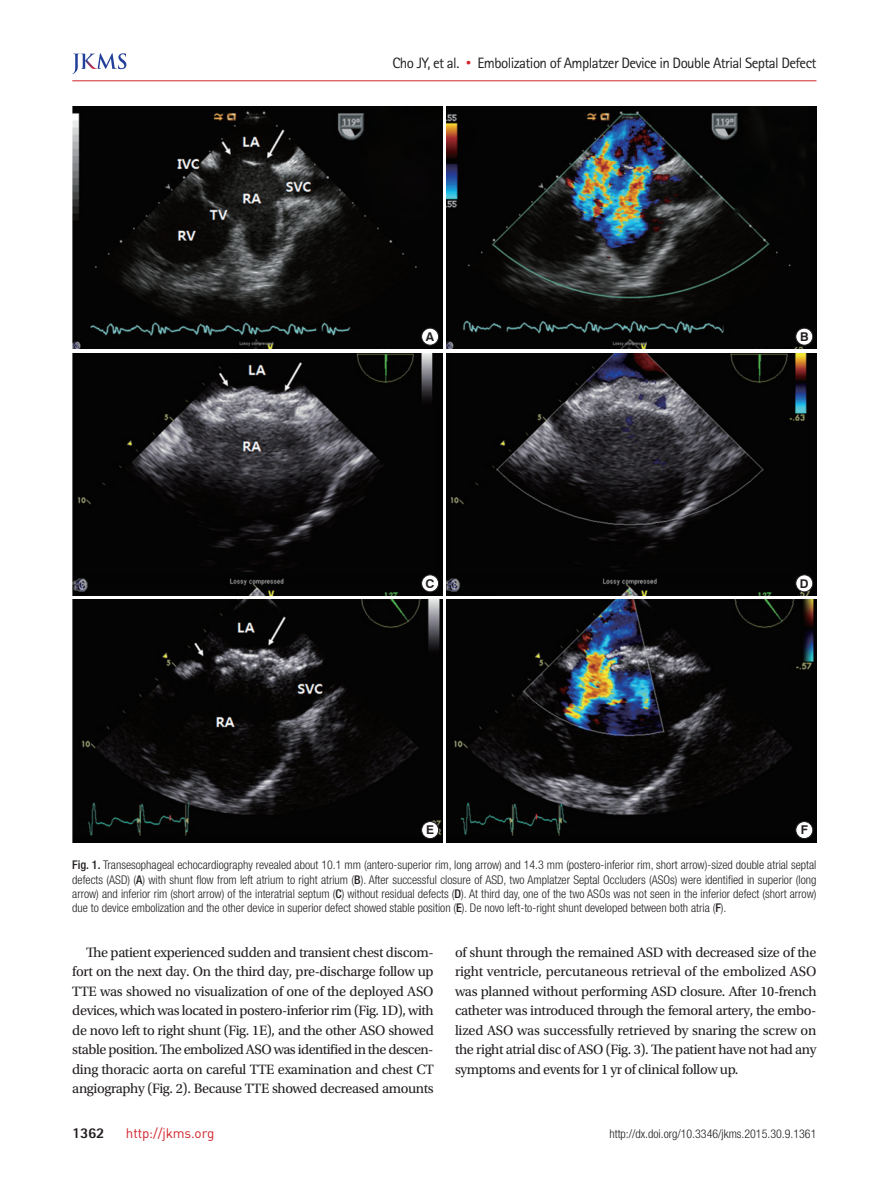
<style>
.page{position:relative;width:893px;height:1191px;background:#fff}
.page>*{position:absolute;margin:0;border:0;box-sizing:border-box;transform-origin:0 0}
.하시라{font:15px "Rotis Sans Serif Std";letter-spacing:-.04em;color:#231f20}
.t1{font:800 15px "Rotis Sans Serif Std";color:#231f20}
.본문{font:14.25px/19.5px "Utopia Std";letter-spacing:-.025em;color:#231f20}
.t2{font:13.5px "Dinreg";letter-spacing:-.01em;color:#d1232a}
.t3{font:700 12.15px "Swiss 721 BT";color:#231f20}
.표_그림_캡션{font:300 condensed 12px/14.4px "Helvetica Neue LT Std";color:#231f20;text-align:justify}
.s1{font-family:"Dotum";color:#d1232a}
.s2{font-weight:500}
</style>
<div class="page">
<hr style="left:72px;top:80px;width:744px;height:1px;background:#d1232a">
<svg style="left:72px;top:53px;width:54px;height:21px"></svg>
<img style="left:446px;top:353px;width:370px;height:242px">
<img style="left:446px;top:600px;width:370px;height:242px">
<img style="left:446px;top:106px;width:370px;height:243px">
<img style="left:72px;top:600px;width:370px;height:242px">
<img style="left:72px;top:353px;width:370px;height:242px">
<img style="left:72px;top:106px;width:370px;height:243px">
<div style="left:422px;top:328px;width:17px;height:17px;background:#fff;border-radius:50%"></div>
<div style="left:421px;top:328px;width:18px;height:17px;border:1px solid #231f20;border-radius:50%"></div>
<div style="left:796px;top:328px;width:17px;height:17px;background:#fff;border-radius:50%"></div>
<div style="left:796px;top:328px;width:17px;height:17px;border:1px solid #231f20;border-radius:50%"></div>
<div style="left:422px;top:575px;width:17px;height:17px;background:#fff;border-radius:50%"></div>
<div style="left:421px;top:574px;width:18px;height:18px;border:1px solid #231f20;border-radius:50%"></div>
<div style="left:796px;top:575px;width:17px;height:17px;background:#fff;border-radius:50%"></div>
<div style="left:796px;top:574px;width:17px;height:18px;border:1px solid #231f20;border-radius:50%"></div>
<div style="left:422px;top:821px;width:17px;height:17px;background:#fff;border-radius:50%"></div>
<div style="left:421px;top:821px;width:18px;height:17px;border:1px solid #231f20;border-radius:50%"></div>
<div style="left:796px;top:821px;width:17px;height:17px;background:#fff;border-radius:50%"></div>
<div style="left:796px;top:821px;width:17px;height:17px;border:1px solid #231f20;border-radius:50%"></div>
<p class="하시라" style="left:392px;top:54px;width:425px">Cho JY, et al. <span class="s1">•</span> Embolization of Amplatzer Device in Double Atrial Septal Defect</p>
<p class="t3" style="left:426px;top:329px;width:10px">A</p>
<p class="t3" style="left:800px;top:329px;width:10px">B</p>
<p class="t3" style="left:426px;top:576px;width:10px">C</p>
<p class="t3" style="left:800px;top:576px;width:10px">D</p>
<p class="t3" style="left:426px;top:822px;width:9px">E</p>
<p class="t3" style="left:801px;top:822px;width:9px">F</p>
<p class="표_그림_캡션" style="left:72px;top:857px;width:746px"><span class="s2">Fig. 1.</span> Transesophageal echocardiography revealed about 10.1 mm (antero-superior rim, long arrow) and 14.3 mm (postero-inferior rim, short arrow)-sized double atrial septal defects (ASD) (<span class="s2">A</span>) with shunt flow from left atrium to right atrium (<span class="s2">B</span>). After successful closure of ASD, two Amplatzer Septal Occluders (ASOs) were identified in superior (long arrow) and inferior rim (short arrow) of the interatrial septum (<span class="s2">C</span>) without residual defects (<span class="s2">D</span>). At third day, one of the two ASOs was not seen in the inferior defect (short arrow) due to device embolization and the other device in superior defect showed stable position (<span class="s2">E</span>). De novo left-to-right shunt developed between both atria (<span class="s2">F</span>).</p>
<p class="본문" style="left:72px;top:942px;width:363px;text-indent:14px">The patient experienced sudden and transient chest discom&shy;fort on the next day. On the third day, pre-discharge follow up TTE was showed no visualization of one of the deployed ASO devices, which was located in postero-inferior rim (Fig. 1D), with de novo left to right shunt (Fig. 1E), and the other ASO showed stable position. The embolized ASO was identified in the descen&shy;ding thoracic aorta on careful TTE examination and chest CT angiography (Fig. 2). Because TTE showed decreased amounts</p>
<p class="본문" style="left:455px;top:942px;width:363px;text-align:justify">of shunt through the remained ASD with decreased size of the right ventricle, percutaneous retrieval of the embolized ASO was planned without performing ASD closure. After 10-french catheter was introduced through the femoral artery, the embo&shy;lized ASO was successfully retrieved by snaring the screw on the right atrial disc of ASO (Fig. 3). The patient have not had any symptoms and events for 1 yr of clinical follow up.</p>
<p class="t1" style="left:72px;top:1123px;width:34px">1362</p>
<p class="t2" style="left:126px;top:1124px;width:90px">http://jkms.org</p>
<p class="표_그림_캡션" style="left:609px;top:1126px;width:208px">http://dx.doi.org/10.3346/jkms.2015.30.9.1361</p>
</div>
